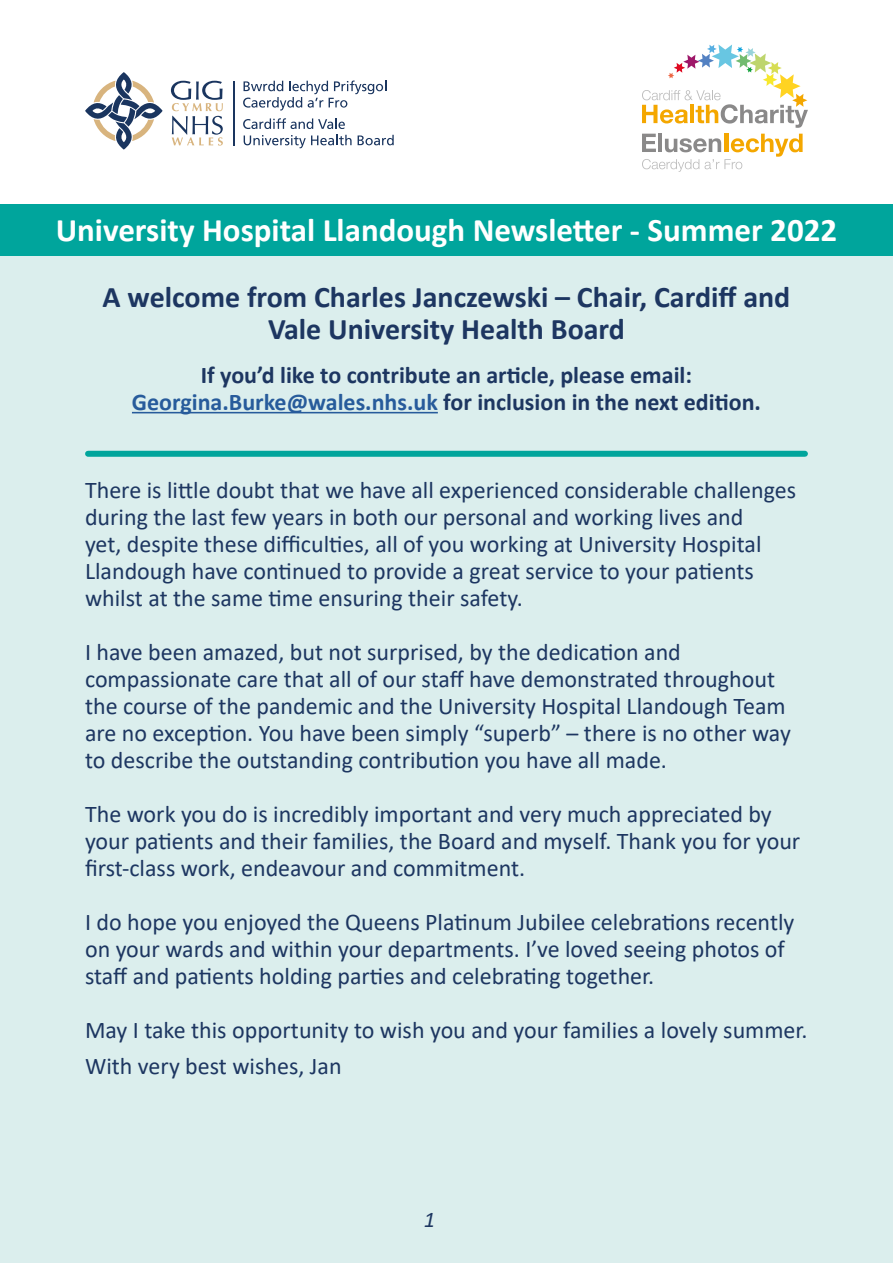
<style>
.page{position:relative;width:893px;height:1263px;background:#fff}
.page>*{position:absolute;margin:0;border:0;box-sizing:border-box;transform-origin:0 0}
.t1{font:700 33px "Calibri";color:#fff}
.t2{font:700 30px/31.5px "Calibri";color:#1d3661;text-align:center}
.t3{font:24px/27px "Calibri";color:#1d3661}
.t4{font:700 24px/27px "Calibri";color:#1d3661;text-align:center}
.t5{font:italic 22.5px "Calibri";color:#1d3661}
.s1{color:#275b9b}
</style>
<div class="page">
<div style="left:0;top:230px;width:893px;height:1033px;background:#dbeeed"></div>
<hr style="left:132px;top:412px;width:306px;height:1px;background:#275b9b">
<svg style="left:85px;top:72px;width:78px;height:78px"></svg>
<svg style="left:171px;top:81px;width:52px;height:65px"></svg>
<hr style="left:234px;top:81px;width:1px;height:64px;background:#1a355f">
<svg style="left:243px;top:81px;width:143px;height:30px"></svg>
<svg style="left:243px;top:118px;width:102px;height:11px"></svg>
<svg style="left:244px;top:135px;width:108px;height:13px"></svg>
<svg style="left:358px;top:135px;width:36px;height:10px"></svg>
<svg style="left:642px;top:45px;width:166px;height:83px"></svg>
<svg style="left:642px;top:134px;width:161px;height:38px"></svg>
<div style="left:0;top:205px;width:893px;height:51px;background:#00a59c"></div>
<div style="left:88px;top:451px;width:717px;height:6px;background:#00a59c"></div>
<h1 class="t1" style="left:56px;top:206px;width:783px">University Hospital Llandough Newsletter - Summer 2022</h1>
<p class="t2" style="left:103px;top:281px;width:689px">A welcome from Charles Janczewski – Chair, Cardiff and<br>Vale University Health Board</p>
<p class="t4" style="left:132px;top:361px;width:631px">If you’d like to contribute an article, please email:<br><span class="s1">Georgina.Burke@wales.nhs.uk</span> for inclusion in the next edition.</p>
<p class="t3" style="left:85px;top:476px;width:713px">There is little doubt that we have all experienced considerable challenges during the last few years in both our personal and working lives and<br>yet, despite these difficulties, all of you working at University Hospital Llandough have continued to provide a great service to your patients whilst at the same time ensuring their safety.</p>
<p class="t3" style="left:85px;top:638px;width:707px">I have been amazed, but not surprised, by the dedication and compassionate care that all of our staff have demonstrated throughout the course of the pandemic and the University Hospital Llandough Team are no exception. You have been simply “superb” – there is no other way to describe the outstanding contribution you have all made.</p>
<p class="t3" style="left:85px;top:800px;width:717px">The work you do is incredibly important and very much appreciated by your patients and their families, the Board and myself. Thank you for your first-class work, endeavour and commitment.</p>
<p class="t3" style="left:85px;top:908px;width:711px">I do hope you enjoyed the Queens Platinum Jubilee celebrations recently on your wards and within your departments. I’ve loved seeing photos of staff and patients holding parties and celebrating together.</p>
<p class="t3" style="left:85px;top:1012px;width:724px;line-height:35.5px">May I take this opportunity to wish you and your families a lovely summer.<br>With very best wishes, Jan</p>
<p class="t5" style="left:424px;top:1204px;width:13px">1</p>
</div>
